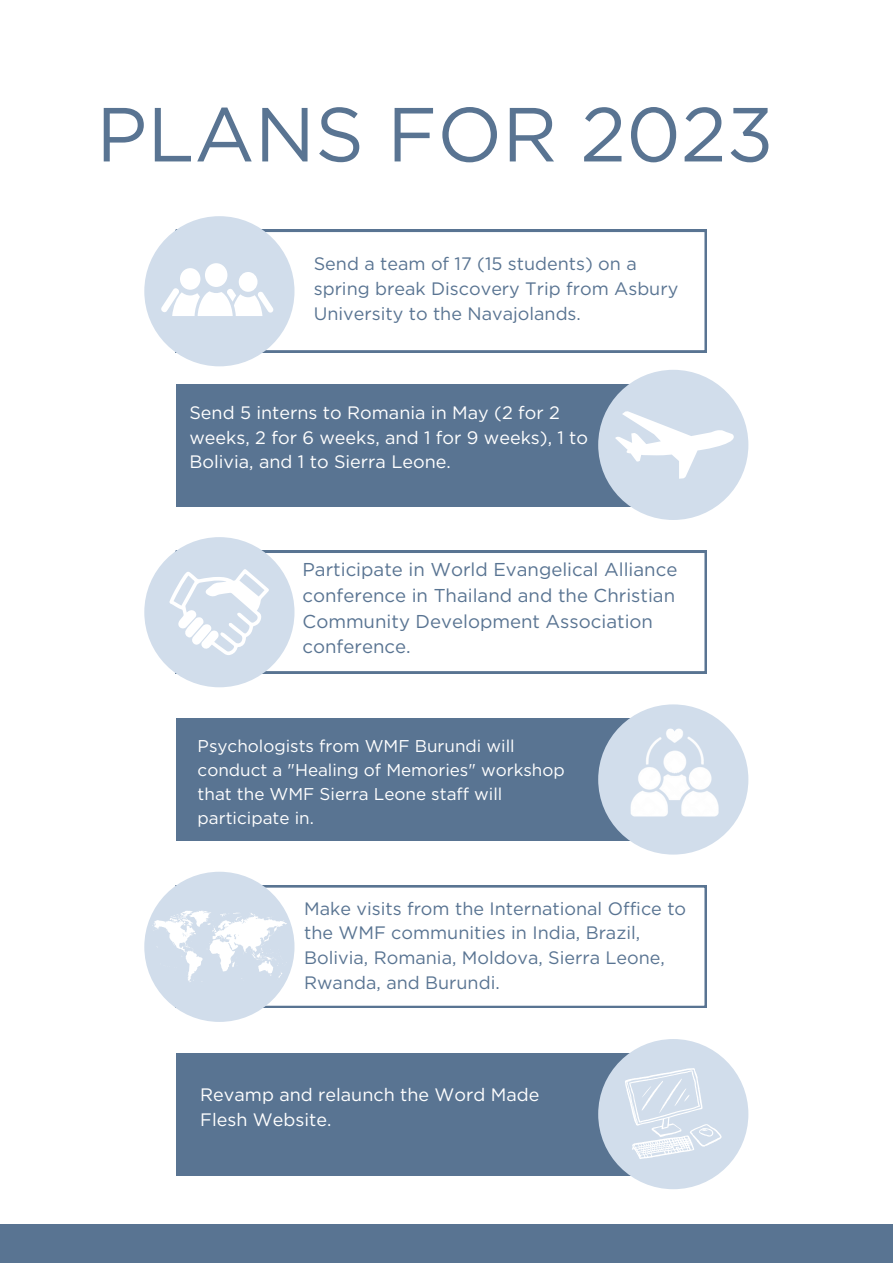
<style>
.page{position:relative;width:893px;height:1264px;background:#fff}
.page>*{position:absolute;margin:0;border:0;box-sizing:border-box;transform-origin:0 0}
.t1{font:76.5px "Gotham";color:#597492}
.t2{font:18.6px/25.8px "Gotham";color:#597492}
.t3{font:18px/24.8px "Gotham";color:#597492}
.t4{font:18px/24.8px "Gotham";color:#fff}
.t5{font:17.1px/23.9px "Gotham";color:#fff}
</style>
<div class="page">
<svg style="left:263px;top:230px;width:443px;height:122px"></svg>
<svg style="left:263px;top:551px;width:443px;height:122px"></svg>
<svg style="left:263px;top:885px;width:443px;height:122px"></svg>
<div style="left:144px;top:216px;width:150px;height:150px;background:#d1ddeb;border-radius:50%"></div>
<div style="left:144px;top:537px;width:150px;height:150px;background:#d1ddeb;border-radius:50%"></div>
<div style="left:144px;top:871px;width:150px;height:150px;background:#d1ddeb;border-radius:50%"></div>
<div style="left:176px;top:384px;width:530px;height:122px;background:#597492"></div>
<div style="left:176px;top:718px;width:530px;height:123px;background:#597492"></div>
<div style="left:176px;top:1053px;width:530px;height:122px;background:#597492"></div>
<div style="left:598px;top:370px;width:150px;height:150px;background:#d1ddeb;border-radius:50%"></div>
<div style="left:598px;top:704px;width:150px;height:150px;background:#d1ddeb;border-radius:50%"></div>
<div style="left:598px;top:1039px;width:150px;height:150px;background:#d1ddeb;border-radius:50%"></div>
<div style="left:205px;top:263px;width:22px;height:24px;background:#fff;border-radius:50%"></div>
<div style="left:239px;top:272px;width:18px;height:20px;background:#fff;border-radius:50%"></div>
<div style="left:180px;top:268px;width:20px;height:22px;background:#fff;border-radius:50%"></div>
<svg style="left:161px;top:287px;width:113px;height:29px"></svg>
<div style="left:0;top:1224px;width:892px;height:38px;background:#597492"></div>
<svg style="left:625px;top:1068px;width:96px;height:91px"></svg>
<svg style="left:152px;top:910px;width:135px;height:72px"></svg>
<svg style="left:169px;top:569px;width:100px;height:86px"></svg>
<svg style="left:615px;top:411px;width:118px;height:67px"></svg>
<img style="left:615px;top:711px;width:117px;height:136px">
<p class="t1" style="left:96px;top:88px;width:679px">PLANS FOR 2023</p>
<p class="t3" style="left:314px;top:251px;width:366px">Send a team of 17 (15 students) on a spring break Discovery Trip from Asbury<br>University to the Navajolands.</p>
<p class="t4" style="left:189px;top:400px;width:400px">Send 5 interns to Romania in May (2 for 2 weeks, 2 for 6 weeks, and 1 for 9 weeks), 1 to<br>Bolivia, and 1 to Sierra Leone.</p>
<p class="t2" style="left:302px;top:556px;width:376px">Participate in World Evangelical Alliance conference in Thailand and the Christian Community Development Association conference.</p>
<p class="t5" style="left:197px;top:733px;width:368px">Psychologists from WMF Burundi will conduct a "Healing of Memories" workshop that the WMF Sierra Leone staff will participate in.</p>
<p class="t3" style="left:304px;top:895px;width:383px">Make visits from the International Office to the WMF communities in India, Brazil, Bolivia, Romania, Moldova, Sierra Leone, Rwanda, and Burundi.</p>
<p class="t4" style="left:200px;top:1082px;width:340px">Revamp and relaunch the Word Made<br>Flesh Website.</p>
</div>
